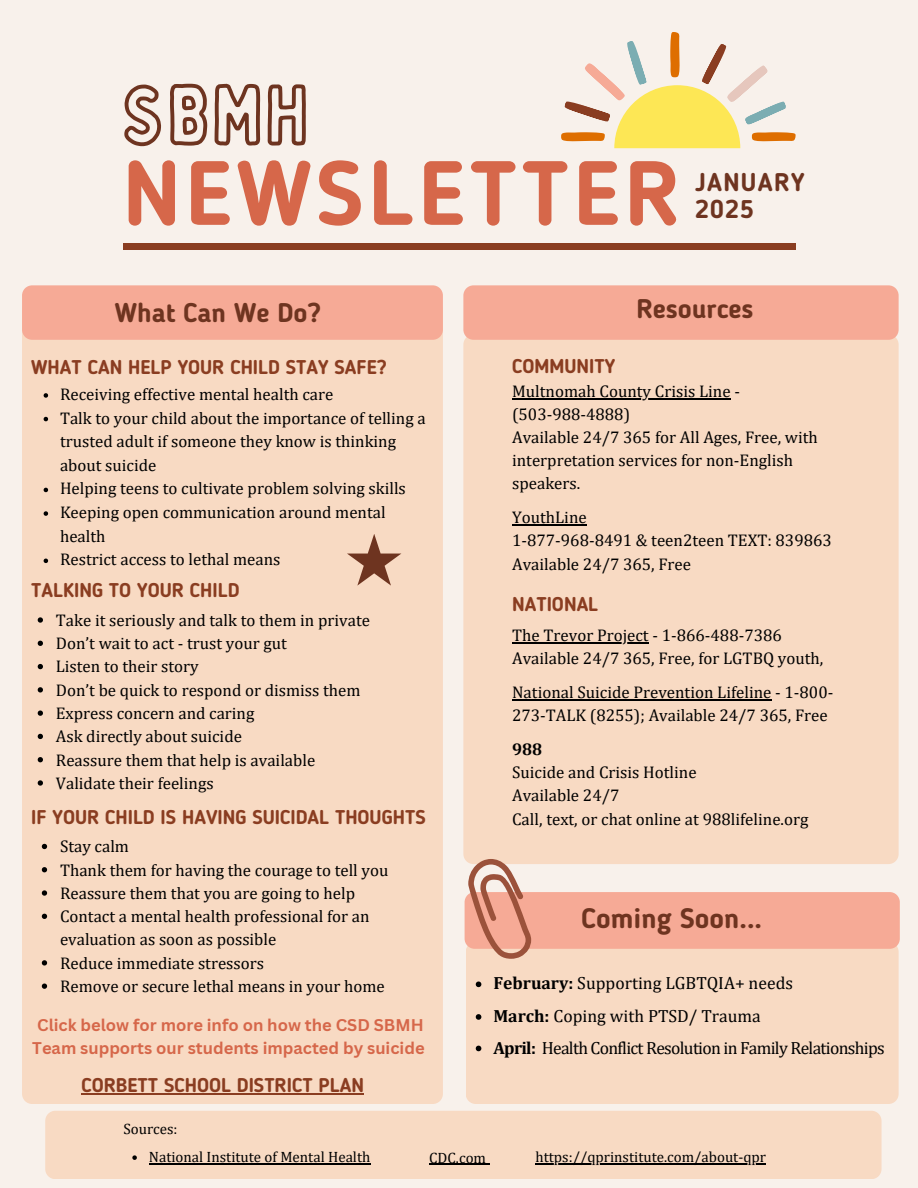
<style>
.page{position:relative;width:918px;height:1188px;background:#f8f1eb}
.page>*{position:absolute;margin:0;border:0;box-sizing:border-box;transform-origin:0 0}
.t1{font:700 90.3px "Blogger Sans";letter-spacing:.05em;color:#d6674a}
.t2{font:700 27.9px "Blogger Sans";color:#6e3420}
.t3{font:700 26.85px "Blogger Sans";color:#6e3420}
.t4{font:700 25.35px/27.5px "Blogger Sans";letter-spacing:.05em;color:#6e3420}
.t5{font:700 19.8px "Blogger Sans";color:#8a3d21}
.t6{font:17.7px "Cambria";color:#000}
.t7{font:17.7px "Cambria";letter-spacing:-.04em;color:#000}
.t8{font:16.95px/23.2px "Cambria";color:#000}
.t9{font:700 16.95px "Cambria";color:#000}
.t10{font:700 16.5px/22.5px "Canva Sans";color:#d6674a}
.t11{font:15px "Cambria";color:#000}
.s1{font-weight:700}
</style>
<div class="page">
<div style="left:22px;top:340px;width:421px;height:764px;background:#f8dac3"></div>
<div style="left:22px;top:285px;width:421px;height:55px;background:#f6aa96"></div>
<div style="left:123px;top:243px;width:672px;height:6px;background:#8a3d21"></div>
<div style="left:463px;top:340px;width:436px;height:519px;background:#f8dac3"></div>
<div style="left:463px;top:285px;width:436px;height:55px;background:#f6aa96"></div>
<div style="left:466px;top:959px;width:432px;height:145px;background:#f8dac3"></div>
<svg style="left:465px;top:859px;width:435px;height:100px"></svg>
<svg style="left:561px;top:32px;width:234px;height:116px"></svg>
<div style="left:45px;top:1111px;width:836px;height:68px;background:#f8dac3"></div>
<svg style="left:347px;top:534px;width:54px;height:52px;background:#caa38d"></svg>
<svg style="left:124px;top:83px;width:182px;height:64px"></svg>
<svg style="left:44px;top:393px;width:4px;height:5px"></svg>
<svg style="left:44px;top:417px;width:4px;height:4px"></svg>
<svg style="left:44px;top:488px;width:4px;height:4px"></svg>
<svg style="left:44px;top:511px;width:4px;height:5px"></svg>
<svg style="left:44px;top:559px;width:4px;height:4px"></svg>
<svg style="left:42px;top:844px;width:5px;height:5px"></svg>
<svg style="left:42px;top:867px;width:5px;height:5px"></svg>
<svg style="left:42px;top:890px;width:5px;height:6px"></svg>
<svg style="left:42px;top:914px;width:5px;height:5px"></svg>
<svg style="left:42px;top:960px;width:5px;height:6px"></svg>
<svg style="left:42px;top:984px;width:5px;height:5px"></svg>
<hr style="left:81px;top:1093px;width:283px;height:1px;background:#8a3d21">
<hr style="left:512px;top:398px;width:219px;height:1px;background:#000">
<hr style="left:512px;top:525px;width:75px;height:1px;background:#000">
<svg style="left:38px;top:617px;width:5px;height:6px"></svg>
<svg style="left:38px;top:641px;width:5px;height:5px"></svg>
<svg style="left:38px;top:664px;width:5px;height:5px"></svg>
<svg style="left:38px;top:687px;width:5px;height:6px"></svg>
<svg style="left:38px;top:711px;width:5px;height:5px"></svg>
<svg style="left:38px;top:734px;width:5px;height:5px"></svg>
<svg style="left:38px;top:757px;width:5px;height:5px"></svg>
<svg style="left:38px;top:780px;width:5px;height:6px"></svg>
<svg style="left:476px;top:982px;width:5px;height:5px"></svg>
<svg style="left:476px;top:1014px;width:5px;height:6px"></svg>
<svg style="left:476px;top:1046px;width:5px;height:5px"></svg>
<hr style="left:512px;top:642px;width:137px;height:2px;background:#000">
<hr style="left:512px;top:699px;width:260px;height:2px;background:#000">
<svg style="left:132px;top:1155px;width:5px;height:5px"></svg>
<hr style="left:149px;top:1163px;width:221px;height:1px;background:#000">
<hr style="left:536px;top:1163px;width:230px;height:1px;background:#000">
<hr style="left:429px;top:1164px;width:57px;height:1px;background:#000">
<p class="t1" style="left:123px;top:156px;width:559px">NEWSLETTER</p>
<p class="t4" style="left:695px;top:170px;width:111px">JANUARY<br>2025</p>
<h2 class="t3" style="left:115px;top:301px;width:208px">What Can We Do?</h2>
<p class="t5" style="left:31px;top:359px;width:357px">WHAT CAN HELP YOUR CHILD STAY SAFE?</p>
<p class="t8" style="left:60px;top:382px;width:275px">Receiving effective mental health care</p>
<h1 class="t8" style="left:60px;top:406px;width:367px;line-height:23.7px">Talk to your child about the importance of telling a trusted adult if someone they know is thinking about suicide</h1>
<h3 class="t8" style="left:60px;top:477px;width:347px">Helping teens to cultivate problem solving skills</h3>
<h4 class="t8" style="left:60px;top:500px;width:327px;line-height:23.7px">Keeping open communication around mental health</h4>
<h5 class="t8" style="left:60px;top:548px;width:222px">Restrict access to lethal means</h5>
<p class="t5" style="left:31px;top:582px;width:210px">TALKING TO YOUR CHILD</p>
<p class="t8" style="left:56px;top:608px;width:316px">Take it seriously and talk to them in private</p>
<p class="t8" style="left:56px;top:631px;width:233px">Don’t wait to act - trust your gut</p>
<h6 class="t8" style="left:56px;top:655px;width:144px">Listen to their story</h6>
<h5 class="t8" style="left:56px;top:678px;width:306px">Don’t be quick to respond or dismiss them</h5>
<h5 class="t8" style="left:56px;top:701px;width:200px">Express concern and caring</h5>
<h4 class="t8" style="left:56px;top:724px;width:188px">Ask directly about suicide</h4>
<h5 class="t8" style="left:56px;top:748px;width:261px">Reassure them that help is available</h5>
<p class="t8" style="left:56px;top:771px;width:159px">Validate their feelings</p>
<p class="t5" style="left:31px;top:809px;width:396px">IF YOUR CHILD IS HAVING SUICIDAL THOUGHTS</p>
<p class="t8" style="left:60px;top:834px;width:71px">Stay calm</p>
<p class="t8" style="left:60px;top:858px;width:330px">Thank them for having the courage to tell you</p>
<p class="t8" style="left:60px;top:881px;width:297px">Reassure them that you are going to help</p>
<h5 class="t8" style="left:60px;top:904px;width:311px">Contact a mental health professional for an evaluation as soon as possible</h5>
<p class="t8" style="left:60px;top:951px;width:206px">Reduce immediate stressors</p>
<p class="t8" style="left:60px;top:974px;width:326px">Remove or secure lethal means in your home</p>
<p class="t10" style="left:32px;top:1014px;width:394px">Click below for more info on how the CSD SBMH<br>Team supports our students impacted by suicide</p>
<p class="t5" style="left:81px;top:1077px;width:284px">CORBETT SCHOOL DISTRICT PLAN</p>
<p class="t5" style="left:512px;top:358px;width:105px">COMMUNITY</p>
<p class="t3" style="left:636px;top:298px;width:119px">Resources</p>
<p class="t8" style="left:512px;top:379px;width:229px">Multnomah County Crisis Line -</p>
<p class="t8" style="left:512px;top:402px;width:120px">(503-988-4888)</p>
<p class="t8" style="left:512px;top:425px;width:307px">Available 24/7 365 for All Ages, Free, with interpretation services for non-English speakers.</p>
<p class="t8" style="left:512px;top:505px;width:76px">YouthLine</p>
<p class="t8" style="left:512px;top:529px;width:321px">1-877-968-8491 &amp; teen2teen TEXT: 839863</p>
<p class="t8" style="left:512px;top:552px;width:180px">Available 24/7 365, Free</p>
<h5 class="t5" style="left:512px;top:596px;width:88px">NATIONAL</h5>
<p class="t8" style="left:512px;top:623px;width:271px">The Trevor Project - 1-866-488-7386</p>
<p class="t8" style="left:512px;top:646px;width:313px">Available 24/7 365, Free, for LGTBQ youth,</p>
<p class="t8" style="left:512px;top:680px;width:323px">National Suicide Prevention Lifeline - 1-800-<br>273-TALK (8255); Available 24/7 365, Free</p>
<p class="t9" style="left:512px;top:739px;width:32px">988</p>
<p class="t8" style="left:512px;top:760px;width:186px">Suicide and Crisis Hotline</p>
<p class="t8" style="left:512px;top:784px;width:109px">Available 24/7</p>
<p class="t8" style="left:512px;top:807px;width:298px">Call, text, or chat online at 988lifeline.org</p>
<p class="t2" style="left:582px;top:907px;width:182px">Coming Soon...</p>
<p class="t6" style="left:493px;top:973px;width:301px"><span class="s1">February:</span> Supporting LGBTQIA+ needs</p>
<p class="t6" style="left:493px;top:1005px;width:269px"><span class="s1">March:</span> Coping with PTSD/ Trauma</p>
<p class="t7" style="left:493px;top:1037px;width:393px"><span class="s1">April:</span> Health Conflict Resolution in Family Relationships</p>
<p class="t11" style="left:123px;top:1120px;width:56px">Sources:</p>
<h4 class="t11" style="left:149px;top:1148px;width:223px">National Institute of Mental Health</h4>
<p class="t11" style="left:536px;top:1148px;width:232px">https://qprinstitute.com/about-qpr</p>
<p class="t11" style="left:429px;top:1148px;width:58px">CDC.com</p>
</div>
